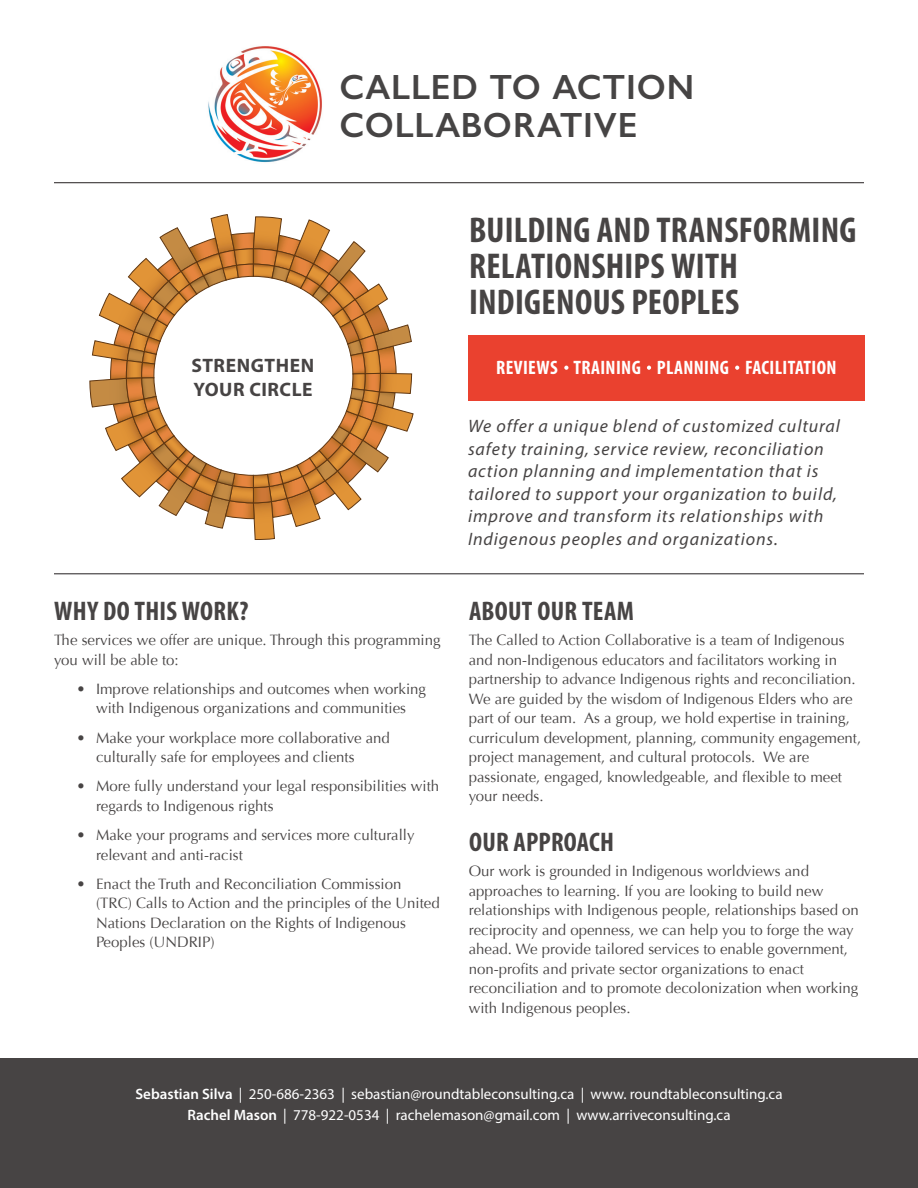
<style>
.page{position:relative;width:918px;height:1188px;background:#fff}
.page>*{position:absolute;margin:0;border:0;box-sizing:border-box;transform-origin:0 0}
.t1{font:700 condensed 36px/36px "Myriad Pro";letter-spacing:.005em;color:#474444}
.t2{font:600 35.1px/37.7px "Gill Sans";letter-spacing:.025em;color:#464444}
.t3{font:700 condensed 27px "Myriad Pro";letter-spacing:.01em;color:#474444}
.t4{font:700 condensed 19.5px "Myriad Pro";letter-spacing:.02em;color:#fff}
.t5{font:700 19.5px/24px "Myriad Pro";letter-spacing:.025em;color:#474444}
.t6{font:italic 18px/22.5px "Myriad Pro";letter-spacing:.05em;color:#474444}
.t7{font:15px/19.5px "Optima";color:#474444}
.t8{font:15px/21px "Myriad Pro";color:#fff;text-align:center}
.s1{font-weight:600}
</style>
<div class="page">
<div style="left:0;top:1058px;width:918px;height:130px;background:#474444"></div>
<hr style="left:54px;top:573px;width:810px;height:1px;background:#231f20">
<hr style="left:54px;top:182px;width:810px;height:1px;background:#231f20">
<div style="left:468px;top:335px;width:397px;height:66px;background:#ea412f"></div>
<svg style="left:735px;top:366px;width:4px;height:4px"></svg>
<svg style="left:647px;top:366px;width:4px;height:4px"></svg>
<svg style="left:564px;top:366px;width:5px;height:4px"></svg>
<img style="left:208px;top:46px;width:114px;height:117px">
<svg style="left:90px;top:214px;width:323px;height:326px"></svg>
<h2 class="t2" style="left:339px;top:68px;width:357px">CALLED TO ACTION<br>COLLABORATIVE</h2>
<h3 class="t5" style="left:191px;top:353px;width:124px">STRENGTHEN<br>YOUR CIRCLE</h3>
<h3 class="t3" style="left:54px;top:594px;width:196px">WHY DO THIS WORK?</h3>
<p class="t7" style="left:54px;top:631px;width:388px">The services we offer are unique. Through this programming you will be able to:</p>
<p class="t7" style="left:76px;top:679px;width:351px;text-align:center">• Improve relationships and outcomes when working with Indigenous organizations and communities</p>
<p class="t7" style="left:96px;top:728px;width:295px;text-indent:-20px">• Make your workplace more collaborative and culturally safe for employees and clients</p>
<p class="t7" style="left:96px;top:777px;width:345px;text-indent:-20px">• More fully understand your legal responsibilities with regards to Indigenous rights</p>
<p class="t7" style="left:96px;top:826px;width:320px;text-indent:-20px">• Make your programs and services more culturally relevant and anti-racist</p>
<p class="t7" style="left:96px;top:874px;width:345px;text-indent:-20px">• Enact the Truth and Reconciliation Commission (TRC) Calls to Action and the principles of the United Nations Declaration on the Rights of Indigenous Peoples (UNDRIP)</p>
<h1 class="t1" style="left:469px;top:211px;width:389px">BUILDING AND TRANSFORMING<br>RELATIONSHIPS WITH<br>INDIGENOUS PEOPLES</h1>
<h3 class="t4" style="left:496px;top:355px;width:342px">REVIEWS TRAINING PLANNING FACILITATION</h3>
<p class="t6" style="left:468px;top:414px;width:374px">We offer a unique blend of customized cultural safety training, service review, reconciliation action planning and implementation that is tailored to support your organization to build, improve and transform its relationships with Indigenous peoples and organizations.</p>
<h3 class="t3" style="left:469px;top:594px;width:167px">ABOUT OUR TEAM</h3>
<p class="t7" style="left:469px;top:631px;width:394px">The Called to Action Collaborative is a team of Indigenous and non-Indigenous educators and facilitators working in partnership to advance Indigenous rights and reconciliation.<br>We are guided by the wisdom of Indigenous Elders who are part of our team. As a group, we hold expertise in training, curriculum development, planning, community engagement, project management, and cultural protocols. We are passionate, engaged, knowledgeable, and flexible to meet your needs.</p>
<h3 class="t3" style="left:469px;top:825px;width:147px">OUR APPROACH</h3>
<p class="t7" style="left:469px;top:862px;width:392px">Our work is grounded in Indigenous worldviews and approaches to learning. If you are looking to build new relationships with Indigenous people, relationships based on reciprocity and openness, we can help you to forge the way ahead. We provide tailored services to enable government, non-profits and private sector organizations to enact reconciliation and to promote decolonization when working with Indigenous peoples.</p>
<p class="t8" style="left:135px;top:1084px;width:649px"><span class="s1">Sebastian Silva</span> | 250-686-2363 | sebastian@roundtableconsulting.ca | www. roundtableconsulting.ca<br><span class="s1">Rachel Mason</span> | 778-922-0534 | rachelemason@gmail.com | www.arriveconsulting.ca</p>
</div>
